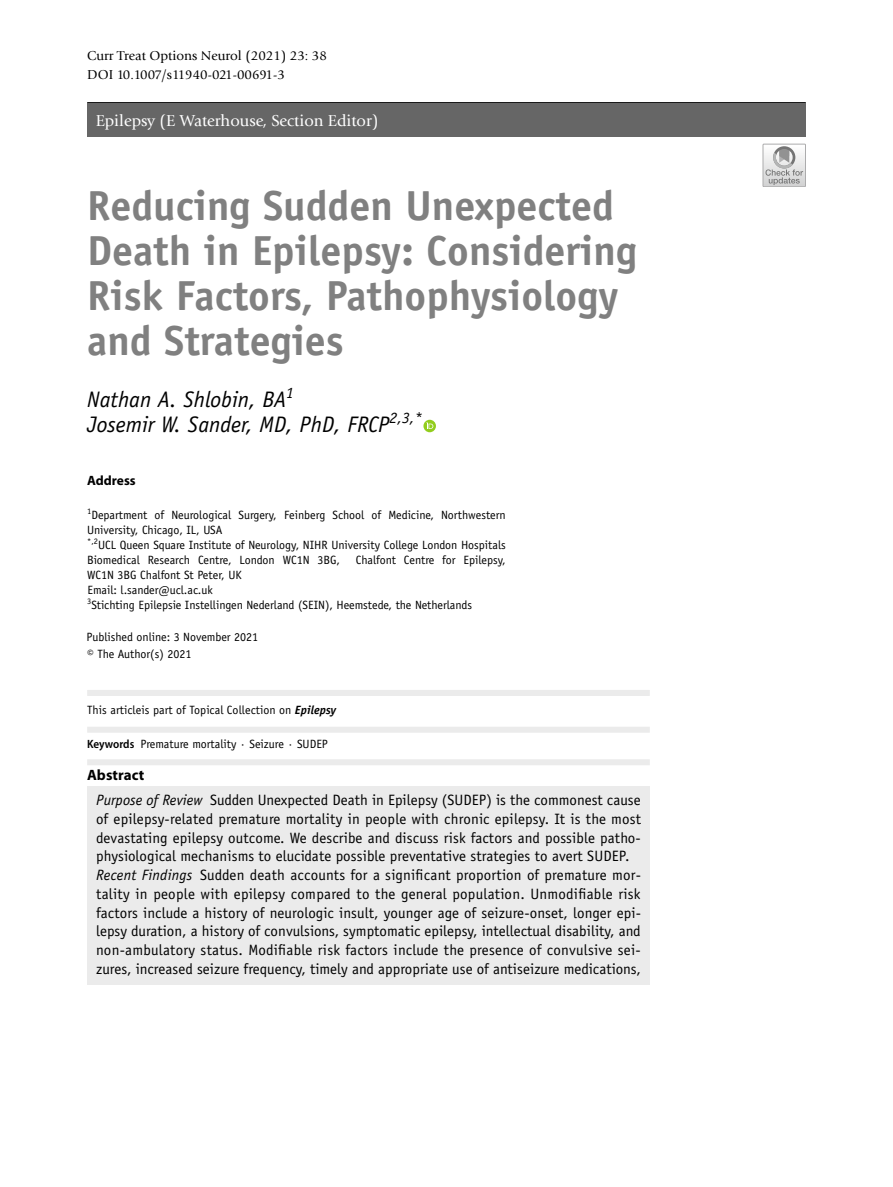
<style>
.page{position:relative;width:893px;height:1187px;background:#fff}
.page>*{position:absolute;margin:0;border:0;box-sizing:border-box;transform-origin:0 0}
.t1{font:700 42px/45px "Officina Sans";color:#808080}
.t2{font:italic 22.5px/25.5px "Officina Sans";color:#000}
.t3{font:16.5px "Giovanni Book 2";color:#fff}
.t4{font:15px/18.8px "Officina Sans Book 2";letter-spacing:.005em;color:#000}
.t5{font:700 15px "Myriad Pro";letter-spacing:.005em;color:#000}
.t6{font:13.5px "Giovanni";color:#000}
.t7{font:13.5px "Giovanni Book 2";color:#000}
.t8{font:700 13.5px "Myriad Pro";color:#000}
.t9{font:12px/15px "Officina Sans Book 2";color:#000}
.t10{font:12px "Officina Sans";letter-spacing:-.005em;color:#000}
.s1{font-family:"Officina Sans";font-weight:700;font-style:italic}
.s2{font-family:"Myriad Pro";font-weight:600;font-stretch:semi-condensed}
.s3{font-family:"Officina Sans";font-style:italic}
</style>
<div class="page">
<hr style="left:87px;top:102px;width:719px;height:2px;background:#000">
<div style="left:87px;top:104px;width:719px;height:33px;background:#666"></div>
<div style="left:87px;top:690px;width:563px;height:6px;background:#ebebeb"></div>
<div style="left:87px;top:726px;width:563px;height:6px;background:#ebebeb"></div>
<div style="left:87px;top:759px;width:563px;height:6px;background:#ebebeb"></div>
<div style="left:87px;top:786px;width:563px;height:85px;background:#ebebeb"></div>
<div style="left:87px;top:861px;width:563px;height:123px;background:#ebebeb"></div>
<svg style="left:423px;top:420px;width:13px;height:12px"></svg>
<svg style="left:427px;top:422px;width:6px;height:7px"></svg>
<div style="left:763px;top:144px;width:43px;height:43px;border:1px solid #ababac"></div>
<svg style="left:763px;top:144px;width:42px;height:42px"></svg>
<p class="t6" style="left:87px;top:48px;width:241px">Curr Treat Options Neurol (2021) 23: 38</p>
<p class="t7" style="left:87px;top:67px;width:199px">DOI 10.1007/s11940-021-00691-3</p>
<p class="t3" style="left:96px;top:112px;width:284px">Epilepsy (E Waterhouse, Section Editor)</p>
<h1 class="t1" style="left:87px;top:183px;width:551px">Reducing Sudden Unexpected<br>Death in Epilepsy: Considering<br>Risk Factors, Pathophysiology and Strategies</h1>
<h2 class="t2" style="left:87px;top:386px;width:337px">Nathan A. Shlobin, BA<sup>1<br></sup>Josemir W. Sander, MD, PhD, FRCP<sup>2,3,*</sup></h2>
<p class="t8" style="left:87px;top:471px;width:50px">Address</p>
<p class="t9" style="left:87px;top:507px;width:420px"><sup>1</sup>Department of Neurological Surgery, Feinberg School of Medicine, Northwestern University, Chicago, IL, USA<br><sup>*,2</sup>UCL Queen Square Institute of Neurology, NIHR University College London Hospitals Biomedical Research Centre, London WC1N 3BG,</p>
<p class="t9" style="left:356px;top:552px;width:151px">Chalfont Centre for Epilepsy,</p>
<p class="t9" style="left:87px;top:567px;width:387px">WC1N 3BG Chalfont St Peter, UK<br>Email: l.sander@ucl.ac.uk<br><sup>3</sup>Stichting Epilepsie Instellingen Nederland (SEIN), Heemstede, the Netherlands</p>
<p class="t9" style="left:87px;top:646px;width:106px">© The Author(s) 2021</p>
<p class="t10" style="left:87px;top:630px;width:173px">Published online: 3 November 2021</p>
<p class="t9" style="left:87px;top:702px;width:251px">This articleis part of Topical Collection on <span class="s1">Epilepsy</span></p>
<p class="t9" style="left:87px;top:736px;width:242px"><span class="s2">Keywords</span> Premature mortality · Seizure · SUDEP</p>
<p class="t5" style="left:87px;top:765px;width:59px">Abstract</p>
<p class="t4" style="left:96px;top:790px;width:546px"><span class="s3">Purpose of Review</span> Sudden Unexpected Death in Epilepsy (SUDEP) is the commonest cause of epilepsy-related premature mortality in people with chronic epilepsy. It is the most devastating epilepsy outcome. We describe and discuss risk factors and possible patho&shy;physiological mechanisms to elucidate possible preventative strategies to avert SUDEP.<br><span class="s3">Recent Findings</span> Sudden death accounts for a significant proportion of premature mor&shy;tality in people with epilepsy compared to the general population. Unmodifiable risk factors include a history of neurologic insult, younger age of seizure-onset, longer epi&shy;lepsy duration, a history of convulsions, symptomatic epilepsy, intellectual disability, and non-ambulatory status. Modifiable risk factors include the presence of convulsive sei&shy;zures, increased seizure frequency, timely and appropriate use of antiseizure medications,</p>
</div>
